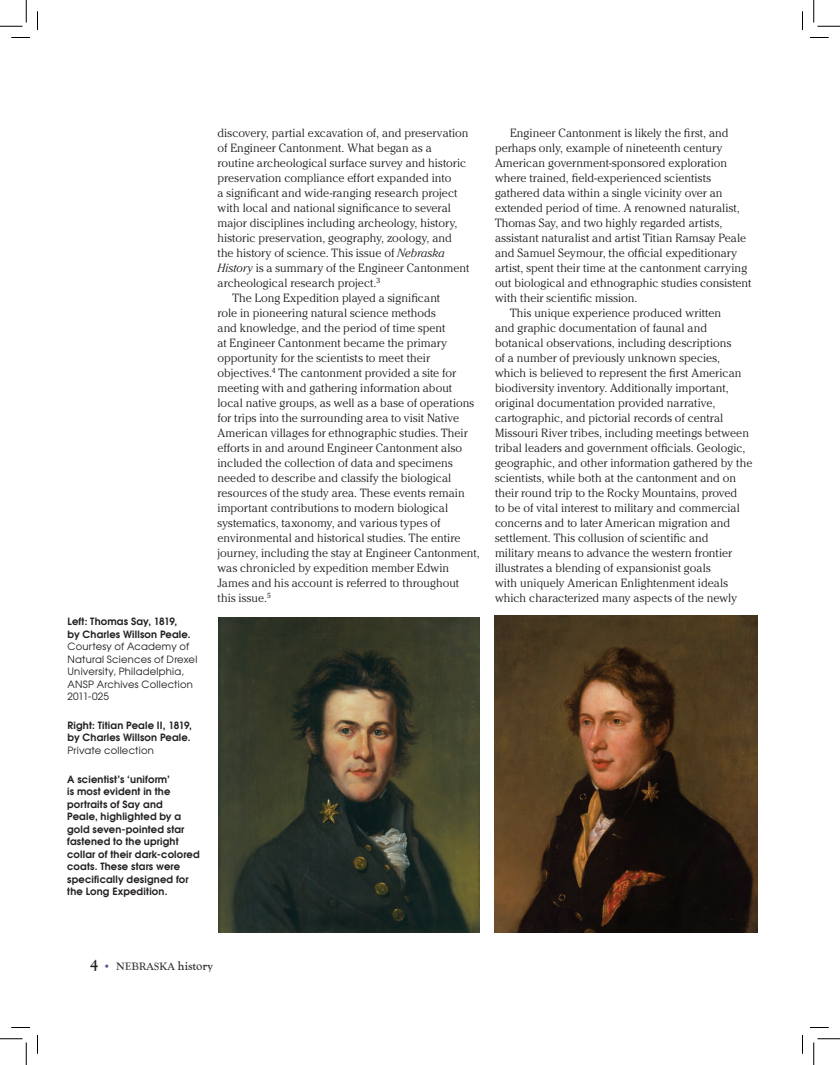
<style>
.page{position:relative;width:840px;height:1065px;background:#fff}
.page>*{position:absolute;margin:0;border:0;box-sizing:border-box;transform-origin:0 0}
.t1{font:300 11.88px "Cheltenham";color:#231f20}
.t2{font:11px "Goudy Handtooled Com SC800";color:#231f20}
.t3{font:600 10px/12.5px "Avant Garde";letter-spacing:.015em;color:#231f20}
.t4{font:10px/12.5px "Avant Garde";letter-spacing:.02em;color:#231f20}
.s1{font-style:italic}
.s2{font-family:"Goudy";font-weight:700;font-size:15px}
.s3{font-family:"Goudy Handtooled Com";font-size:11.25px;color:#625394}
.s4{font-family:"Goudy Handtooled Com";font-size:12.5px}
</style>
<div class="page">
<img style="left:218px;top:617px;width:261px;height:316px">
<img style="left:495px;top:615px;width:263px;height:318px">
<svg style="left:11px;top:37px;width:19px;height:1px"></svg>
<svg style="left:810px;top:37px;width:19px;height:1px"></svg>
<svg style="left:11px;top:1027px;width:19px;height:1px"></svg>
<svg style="left:810px;top:1027px;width:19px;height:1px"></svg>
<svg style="left:37px;top:11px;width:1px;height:19px"></svg>
<svg style="left:37px;top:1035px;width:1px;height:19px"></svg>
<svg style="left:802px;top:11px;width:1px;height:19px"></svg>
<svg style="left:802px;top:1035px;width:1px;height:19px"></svg>
<svg style="left:0;top:0;width:27px;height:27px"></svg>
<svg style="left:0;top:1039px;width:27px;height:26px"></svg>
<svg style="left:814px;top:0;width:26px;height:27px"></svg>
<svg style="left:814px;top:1039px;width:26px;height:26px"></svg>
<p class="t3" style="left:68px;top:615px;width:125px">Left: Thomas Say, 1819, by Charles Willson Peale.</p>
<p class="t4" style="left:68px;top:640px;width:131px">Courtesy of Academy of<br>Natural Sciences of Drexel<br>University, Philadelphia,<br>ANSP Archives Collection<br>2011-025</p>
<p class="t3" style="left:68px;top:718px;width:126px">Right: Titian Peale II, 1819, by Charles Willson Peale.</p>
<p class="t4" style="left:68px;top:743px;width:88px">Private collection</p>
<p class="t3" style="left:67px;top:773px;width:134px">A scientist’s ‘uniform’<br>is most evident in the portraits of Say and<br>Peale, highlighted by a gold seven-pointed star fastened to the upright collar of their dark-colored coats. These stars were specifically designed for the Long Expedition.</p>
<p class="t1" style="left:218px;top:126px;width:253px">discovery, partial excavation of, and preservation</p>
<p class="t1" style="left:218px;top:141px;width:216px">of Engineer Cantonment. What began as a</p>
<p class="t1" style="left:218px;top:156px;width:250px">routine archeological surface survey and historic</p>
<p class="t1" style="left:218px;top:171px;width:235px">preservation compliance effort expanded into</p>
<p class="t1" style="left:218px;top:186px;width:241px">a significant and wide-ranging research project</p>
<p class="t1" style="left:218px;top:201px;width:235px">with local and national significance to several</p>
<p class="t1" style="left:218px;top:216px;width:241px">major disciplines including archeology, history,</p>
<p class="t1" style="left:218px;top:231px;width:236px">historic preservation, geography, zoology, and</p>
<p class="t1" style="left:218px;top:246px;width:229px">the history of science. This issue of <span class="s1">Nebraska</span></p>
<p class="t1" style="left:218px;top:261px;width:253px"><span class="s1">History</span> is a summary of the Engineer Cantonment</p>
<p class="t1" style="left:218px;top:276px;width:164px">archeological research project.<sup>3</sup></p>
<p class="t1" style="left:233px;top:291px;width:209px">The Long Expedition played a significant</p>
<p class="t1" style="left:218px;top:306px;width:220px">role in pioneering natural science methods</p>
<p class="t1" style="left:218px;top:321px;width:230px">and knowledge, and the period of time spent</p>
<p class="t1" style="left:218px;top:336px;width:231px">at Engineer Cantonment became the primary</p>
<p class="t1" style="left:218px;top:351px;width:214px">opportunity for the scientists to meet their</p>
<p class="t1" style="left:218px;top:366px;width:240px">objectives.<sup>4</sup> The cantonment provided a site for</p>
<p class="t1" style="left:218px;top:381px;width:236px">meeting with and gathering information about</p>
<p class="t1" style="left:218px;top:396px;width:258px">local native groups, as well as a base of operations</p>
<p class="t1" style="left:218px;top:411px;width:243px">for trips into the surrounding area to visit Native</p>
<p class="t1" style="left:218px;top:426px;width:252px">American villages for ethnographic studies. Their</p>
<p class="t1" style="left:218px;top:441px;width:246px">efforts in and around Engineer Cantonment also</p>
<p class="t1" style="left:218px;top:456px;width:237px">included the collection of data and specimens</p>
<p class="t1" style="left:218px;top:471px;width:235px">needed to describe and classify the biological</p>
<p class="t1" style="left:218px;top:486px;width:249px">resources of the study area. These events remain</p>
<p class="t1" style="left:218px;top:501px;width:232px">important contributions to modern biological</p>
<p class="t1" style="left:218px;top:516px;width:224px">systematics, taxonomy, and various types of</p>
<p class="t1" style="left:218px;top:531px;width:245px">environmental and historical studies. The entire</p>
<p class="t1" style="left:218px;top:546px;width:264px">journey, including the stay at Engineer Cantonment,</p>
<p class="t1" style="left:218px;top:561px;width:233px">was chronicled by expedition member Edwin</p>
<p class="t1" style="left:218px;top:576px;width:243px">James and his account is referred to throughout</p>
<p class="t1" style="left:218px;top:591px;width:55px">this issue.<sup>5</sup></p>
<p class="t1" style="left:510px;top:126px;width:220px">Engineer Cantonment is likely the first, and</p>
<p class="t1" style="left:495px;top:141px;width:229px">perhaps only, example of nineteenth century</p>
<p class="t1" style="left:495px;top:156px;width:234px">American government-sponsored exploration</p>
<p class="t1" style="left:495px;top:171px;width:218px">where trained, field-experienced scientists</p>
<p class="t1" style="left:495px;top:186px;width:229px">gathered data within a single vicinity over an</p>
<p class="t1" style="left:495px;top:201px;width:246px">extended period of time. A renowned naturalist,</p>
<p class="t1" style="left:495px;top:216px;width:229px">Thomas Say, and two highly regarded artists,</p>
<p class="t1" style="left:495px;top:231px;width:253px">assistant naturalist and artist Titian Ramsay Peale</p>
<p class="t1" style="left:495px;top:246px;width:244px">and Samuel Seymour, the official expeditionary</p>
<p class="t1" style="left:495px;top:261px;width:254px">artist, spent their time at the cantonment carrying</p>
<p class="t1" style="left:495px;top:276px;width:258px">out biological and ethnographic studies consistent</p>
<p class="t1" style="left:495px;top:291px;width:144px">with their scientific mission.</p>
<p class="t1" style="left:510px;top:306px;width:213px">This unique experience produced written</p>
<p class="t1" style="left:495px;top:321px;width:214px">and graphic documentation of faunal and</p>
<p class="t1" style="left:495px;top:336px;width:238px">botanical observations, including descriptions</p>
<p class="t1" style="left:495px;top:351px;width:227px">of a number of previously unknown species,</p>
<p class="t1" style="left:495px;top:366px;width:248px">which is believed to represent the first American</p>
<p class="t1" style="left:495px;top:381px;width:235px">biodiversity inventory. Additionally important,</p>
<p class="t1" style="left:495px;top:396px;width:222px">original documentation provided narrative,</p>
<p class="t1" style="left:495px;top:411px;width:230px">cartographic, and pictorial records of central</p>
<p class="t1" style="left:495px;top:426px;width:256px">Missouri River tribes, including meetings between</p>
<p class="t1" style="left:495px;top:441px;width:252px">tribal leaders and government officials. Geologic,</p>
<p class="t1" style="left:495px;top:456px;width:259px">geographic, and other information gathered by the</p>
<p class="t1" style="left:495px;top:471px;width:243px">scientists, while both at the cantonment and on</p>
<p class="t1" style="left:495px;top:486px;width:244px">their round trip to the Rocky Mountains, proved</p>
<p class="t1" style="left:495px;top:501px;width:246px">to be of vital interest to military and commercial</p>
<p class="t1" style="left:495px;top:516px;width:237px">concerns and to later American migration and</p>
<p class="t1" style="left:495px;top:531px;width:215px">settlement. This collusion of scientific and</p>
<p class="t1" style="left:495px;top:546px;width:239px">military means to advance the western frontier</p>
<p class="t1" style="left:495px;top:561px;width:217px">illustrates a blending of expansionist goals</p>
<p class="t1" style="left:495px;top:576px;width:235px">with uniquely American Enlightenment ideals</p>
<p class="t1" style="left:495px;top:591px;width:244px">which characterized many aspects of the newly</p>
<p class="t2" style="left:90px;top:961px;width:124px"><span class="s2">4</span> <span class="s3">•</span> NEBRASKA <span class="s4">history</span></p>
</div>
